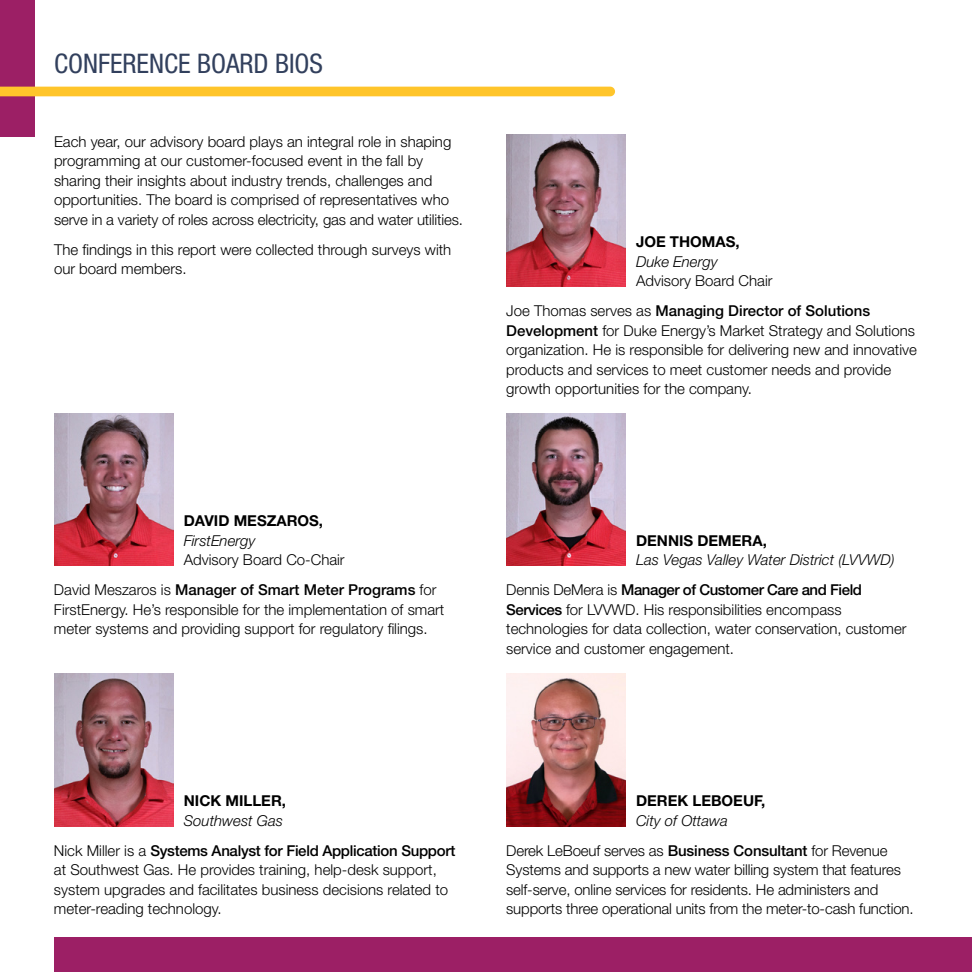
<style>
.page{position:relative;width:972px;height:972px;background:#fff}
.page>*{position:absolute;margin:0;border:0;box-sizing:border-box;transform-origin:0 0}
.t1{font:condensed 27px "Helvetica Neue LT Std";color:#32405d}
.t2{font:300 15px/19.5px "Helvetica Neue LT Std";color:#000}
.t3{font:italic 300 15px/30px "Helvetica Neue LT Std";color:#000}
.t4{font:500 15px/30px "Helvetica Neue LT Std";letter-spacing:-.02em;color:#000}
.t5{font:700 15px "Helvetica Neue LT Std";color:#000}
.s1{font-weight:500}
.s2{font-style:normal}
.s3{font-weight:500;font-style:normal}
.s4{font-weight:300;font-style:italic}
.s5{font-weight:300}
.s6{font-style:italic}
</style>
<div class="page">
<div style="left:0;top:0;width:35px;height:136px;background:#9c1f65"></div>
<div style="left:0;top:87px;width:615px;height:9px;background:#ffc52b"></div>
<img style="left:506px;top:134px;width:120px;height:152px">
<img style="left:54px;top:674px;width:119px;height:152px">
<img style="left:506px;top:674px;width:120px;height:152px">
<img style="left:54px;top:413px;width:119px;height:152px">
<img style="left:506px;top:413px;width:120px;height:152px">
<div style="left:54px;top:937px;width:918px;height:35px;background:#9c1f65"></div>
<h1 class="t1" style="left:54px;top:48px;width:271px">CONFERENCE BOARD BIOS</h1>
<p class="t2" style="left:54px;top:131px;width:410px">Each year, our advisory board plays an integral role in shaping programming at our customer-focused event in the fall by sharing their insights about industry trends, challenges and opportunities. The board is comprised of representatives who serve in a variety of roles across electricity, gas and water utilities.</p>
<p class="t2" style="left:54px;top:239px;width:399px">The findings in this report were collected through surveys with our board members.</p>
<p class="t5" style="left:636px;top:233px;width:105px">JOE THOMAS,</p>
<p class="t3" style="left:636px;top:246px;width:83px">Duke Energy</p>
<p class="t2" style="left:506px;top:265px;width:366px;line-height:30px;text-indent:130px">Advisory Board Chair<br>Joe Thomas serves as <span class="s1">Managing Director of Solutions</span></p>
<p class="t2" style="left:506px;top:320px;width:412px"><span class="s1">Development</span> for Duke Energy’s Market Strategy and Solutions organization. He is responsible for delivering new and innovative products and services to meet customer needs and provide growth opportunities for the company.</p>
<p class="t5" style="left:184px;top:511px;width:141px">DAVID MESZAROS,</p>
<p class="t3" style="left:184px;top:525px;width:73px">FirstEnergy</p>
<p class="t2" style="left:54px;top:544px;width:384px;line-height:30px;text-indent:130px">Advisory Board Co-Chair<br>David Meszaros is <span class="s1">Manager of Smart Meter Programs</span> for</p>
<p class="t2" style="left:54px;top:599px;width:392px">FirstEnergy. He’s responsible for the implementation of smart meter systems and providing support for regulatory filings.</p>
<p class="t5" style="left:636px;top:531px;width:132px">DENNIS DEMERA,</p>
<p class="t3" style="left:506px;top:545px;width:390px;text-indent:130px">Las Vegas Valley Water District (LVVWD)<br><span class="s2">Dennis DeMera is</span> <span class="s3">Manager of Customer Care and Field</span></p>
<p class="t2" style="left:506px;top:599px;width:402px"><span class="s1">Services</span> for LVVWD. His responsibilities encompass technologies for data collection, water conservation, customer service and customer engagement.</p>
<p class="t5" style="left:184px;top:792px;width:104px">NICK MILLER,</p>
<p class="t4" style="left:54px;top:805px;width:403px;text-indent:130px"><span class="s4">Southwest Gas<br></span><span class="s5">Nick Miller is a</span> Systems Analyst for Field Application Support</p>
<p class="t2" style="left:54px;top:860px;width:396px">at Southwest Gas. He provides training, help-desk support, system upgrades and facilitates business decisions related to meter-reading technology.</p>
<p class="t5" style="left:636px;top:792px;width:131px">DEREK LEBOEUF,</p>
<p class="t2" style="left:506px;top:805px;width:383px;line-height:30px;text-indent:130px"><span class="s6">City of Ottawa<br></span>Derek LeBoeuf serves as <span class="s1">Business Consultant</span> for Revenue</p>
<p class="t2" style="left:506px;top:860px;width:409px">Systems and supports a new water billing system that features self-serve, online services for residents. He administers and supports three operational units from the meter-to-cash function.</p>
</div>
